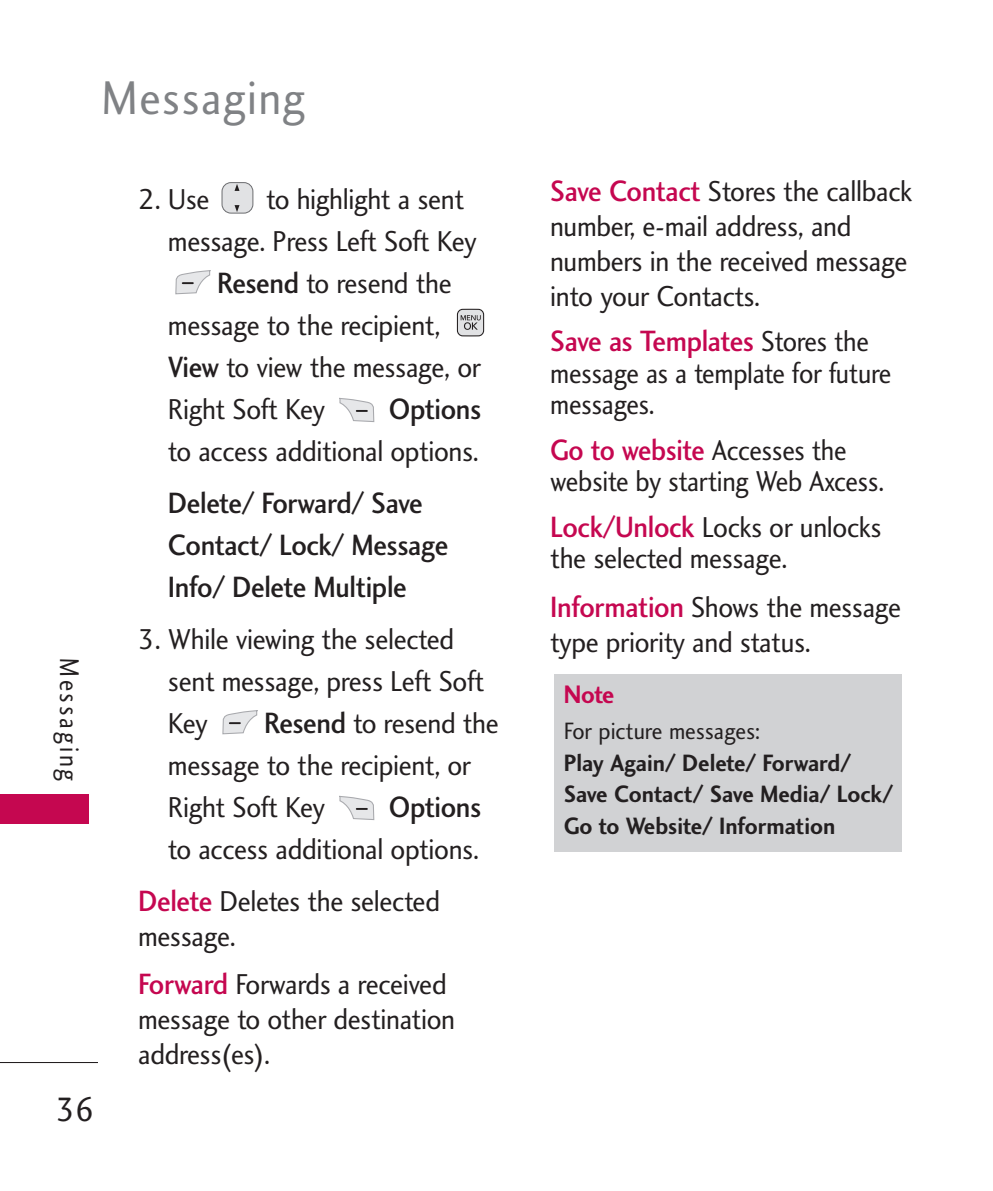
<style>
.page{position:relative;width:993px;height:1191px;background:#fff}
.page>*{position:absolute;margin:0;border:0;box-sizing:border-box;transform-origin:0 0}
.t1{font:49px "Charlotte Sans Book Let Plain";letter-spacing:.03em;color:#808285;scale:.93 1}
.t2{font:35px "Charlotte Sans Book Let Plain";color:#231f20;scale:.93 1}
.t3{font:30.45px/42px "Charlotte Sans Medium Let Plain";letter-spacing:-.01em;color:#231f20;scale:.92 1}
.t4{font:30.45px "Charlotte Sans Medium Let Plain";letter-spacing:-.02em;color:#c50750;scale:.92 1}
.t5{font:30.45px "Charlotte Sans Medium Let Plain";letter-spacing:-.02em;color:#c50750;scale:.9 1}
.t6{font:29.75px/42px "Charlotte Sans Book Plain";letter-spacing:-.01em;color:#231f20;scale:.93 1}
.t7{font:29.75px/31.5px "Charlotte Sans Book Plain";letter-spacing:-.01em;color:#231f20;scale:.9 1}
.t8{font:28px "Charlotte Sans Book Let Plain";letter-spacing:.12em;color:#231f20;scale:.85 1}
.t9{font:26.25px "Charlotte Sans Bold Let Plain";color:#c50750;scale:.92 1}
.t10{font:24.5px/31.5px "Charlotte Sans Bold Plain";color:#231f20;scale:.93 1}
.t11{font:24.5px "Charlotte Sans Book Plain";color:#231f20;scale:.93 1}
.s1{font-family:"Charlotte Sans Medium Let Plain";font-size:30.45px}
.s2{font-family:"Charlotte Sans Medium Let Plain";font-size:30.45px;color:#c50750}
.s3{font-family:"Charlotte Sans Book Plain";font-size:29.75px;color:#231f20}
</style>
<div class="page">
<hr style="left:0;top:1062px;width:98px;height:1px;background:#231f20">
<div style="left:0;top:794px;width:88px;height:30px;background:#c50750"></div>
<div style="left:553px;top:674px;width:348px;height:177px;background:#d1d2d4"></div>
<svg style="left:339px;top:795px;width:36px;height:25px"></svg>
<svg style="left:222px;top:710px;width:36px;height:25px"></svg>
<svg style="left:339px;top:397px;width:36px;height:25px"></svg>
<svg style="left:456px;top:308px;width:28px;height:29px"></svg>
<svg style="left:175px;top:270px;width:36px;height:25px"></svg>
<div style="left:222px;top:183px;width:31px;height:30px;background:#e1e2e4;border-radius:9px"></div>
<div style="left:221px;top:182px;width:32px;height:31px;border:1px solid #6c6d70;border-radius:9px"></div>
<svg style="left:234px;top:205px;width:5px;height:7px"></svg>
<svg style="left:234px;top:184px;width:5px;height:7px"></svg>
<h1 class="t1" style="left:102px;top:80px;width:220px">Messaging</h1>
<p class="t8" style="left:80px;top:658px;width:147px;rotate:90deg">Messaging</p>
<p class="t2" style="left:56px;top:1096px;width:43px">36</p>
<p class="t6" style="left:138px;top:180px;width:78px">2. Use</p>
<p class="t6" style="left:266px;top:180px;width:214px">to highlight a sent</p>
<p class="t6" style="left:168px;top:222px;width:333px">message. Press Left Soft Key</p>
<p class="t6" style="left:217px;top:264px;width:254px"><span class="s1">Resend</span> to resend the</p>
<p class="t6" style="left:168px;top:306px;width:294px">message to the recipient,</p>
<p class="t6" style="left:168px;top:348px;width:338px"><span class="s1">View</span> to view the message, or</p>
<p class="t6" style="left:168px;top:390px;width:170px">Right Soft Key</p>
<p class="t3" style="left:388px;top:390px;width:102px">Options</p>
<p class="t6" style="left:168px;top:432px;width:336px">to access additional options.</p>
<p class="t3" style="left:168px;top:484px;width:306px">Delete/ Forward/ Save<br>Contact/ Lock/ Message<br>Info/ Delete Multiple</p>
<p class="t6" style="left:168px;top:620px;width:341px;text-indent:-30px">3. While viewing the selected sent message, press Left Soft<br>Key</p>
<p class="t6" style="left:168px;top:704px;width:357px;text-indent:96px"><span class="s1">Resend</span> to resend the message to the recipient, or<br>Right Soft Key</p>
<p class="t3" style="left:388px;top:788px;width:102px">Options</p>
<p class="t6" style="left:138px;top:825px;width:368px;line-height:51.8px;text-indent:30px">to access additional options.<br><span class="s2">Delete</span> Deletes the selected</p>
<p class="t6" style="left:138px;top:913px;width:333px;line-height:49px">message.<br><span class="s2">Forward</span> Forwards a received</p>
<p class="t6" style="left:138px;top:1004px;width:342px;line-height:35px">message to other destination address(es).</p>
<p class="t6" style="left:550px;top:176px;width:390px;line-height:35px"><span class="s2">Save Contact</span> Stores the callback number, e-mail address, and numbers in the received message into your Contacts.</p>
<p class="t4" style="left:550px;top:330px;width:348px">Save as Templates <span class="s3">Stores the</span></p>
<p class="t7" style="left:550px;top:360px;width:380px">message as a template for future messages.</p>
<p class="t5" style="left:550px;top:438px;width:331px">Go to website <span class="s3">Accesses the</span></p>
<p class="t7" style="left:550px;top:461px;width:372px;line-height:45.5px">website by starting Web Axcess.<br><span class="s2">Lock/Unlock</span> Locks or unlocks</p>
<p class="t6" style="left:550px;top:536px;width:379px;line-height:49px">the selected message.<br><span class="s2">Information</span> Shows the message</p>
<p class="t6" style="left:550px;top:624px;width:281px">type priority and status.</p>
<p class="t9" style="left:563px;top:685px;width:56px">Note</p>
<p class="t11" style="left:563px;top:721px;width:212px">For picture messages:</p>
<p class="t10" style="left:563px;top:749px;width:355px">Play Again/ Delete/ Forward/<br>Save Contact/ Save Media/ Lock/<br>Go to Website/ Information</p>
</div>
